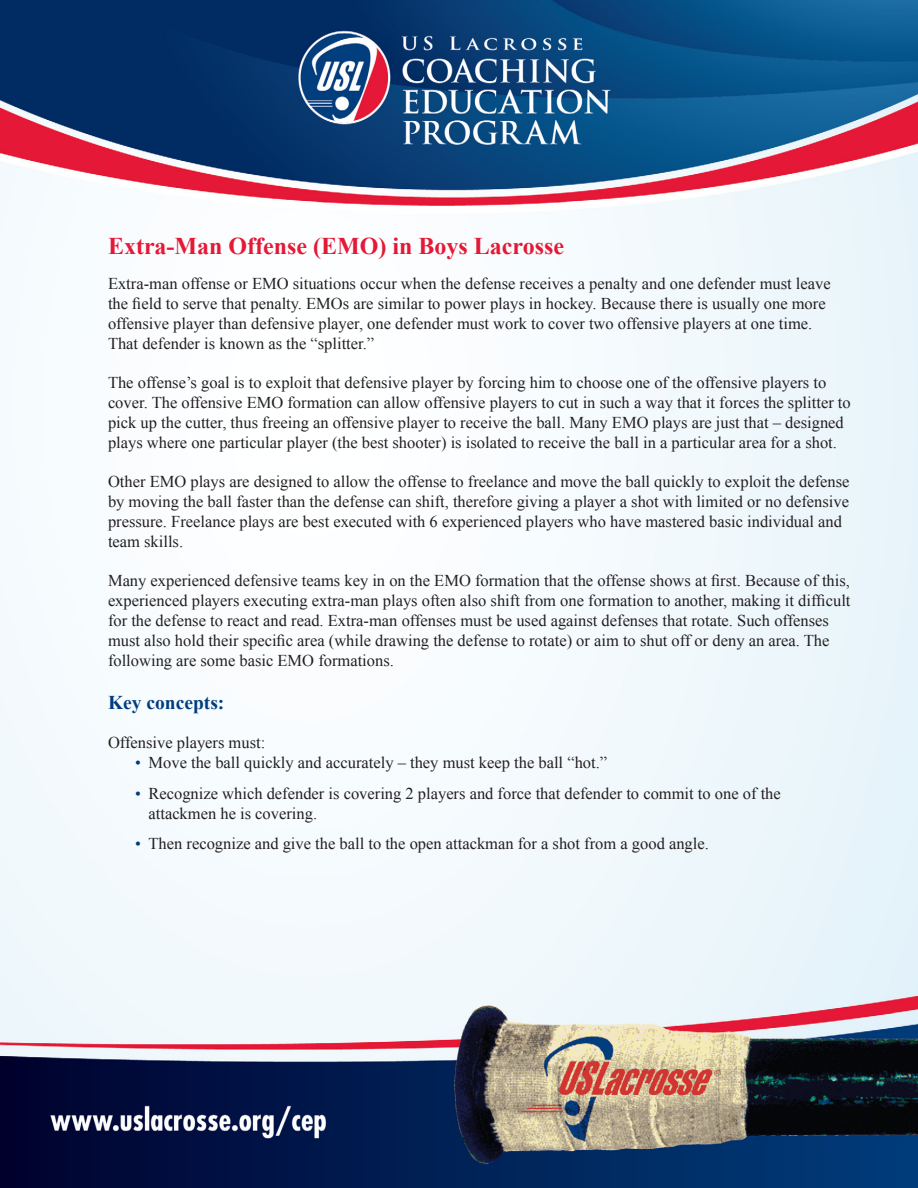
<style>
.page{position:relative;width:918px;height:1188px;background:#fff}
.page>*{position:absolute;margin:0;border:0;box-sizing:border-box;transform-origin:0 0}
.t1{font:700 24px "Times New Roman";color:#e51836}
.t2{font:700 19.5px "Times New Roman";color:#013d7d}
.t3{font:16.5px/19.8px "Times New Roman";color:#231f20}
.s1{color:#013d7d}
</style>
<div class="page">
<img style="left:0;top:0;width:918px;height:1188px">
<p class="t1" style="left:108px;top:229px;width:458px">Extra-Man Offense (EMO) in Boys Lacrosse</p>
<p class="t3" style="left:108px;top:274px;width:724px">Extra-man offense or EMO situations occur when the defense receives a penalty and one defender must leave</p>
<p class="t3" style="left:108px;top:293px;width:719px">the field to serve that penalty. EMOs are similar to power plays in hockey. Because there is usually one more</p>
<p class="t3" style="left:108px;top:313px;width:706px">offensive player than defensive player, one defender must work to cover two offensive players at one time.</p>
<p class="t3" style="left:108px;top:333px;width:268px">That defender is known as the “splitter.”</p>
<p class="t3" style="left:108px;top:373px;width:744px">The offense’s goal is to exploit that defensive player by forcing him to choose one of the offensive players to cover. The offensive EMO formation can allow offensive players to cut in such a way that it forces the splitter to pick up the cutter, thus freeing an offensive player to receive the ball. Many EMO plays are just that – designed plays where one particular player (the best shooter) is isolated to receive the ball in a particular area for a shot.</p>
<p class="t3" style="left:108px;top:472px;width:743px">Other EMO plays are designed to allow the offense to freelance and move the ball quickly to exploit the defense by moving the ball faster than the defense can shift, therefore giving a player a shot with limited or no defensive pressure. Freelance plays are best executed with 6 experienced players who have mastered basic individual and team skills.</p>
<p class="t3" style="left:108px;top:571px;width:744px">Many experienced defensive teams key in on the EMO formation that the offense shows at first. Because of this, experienced players executing extra-man plays often also shift from one formation to another, making it difficult for the defense to react and read. Extra-man offenses must be used against defenses that rotate. Such offenses must also hold their specific area (while drawing the defense to rotate) or aim to shut off or deny an area. The</p>
<p class="t3" style="left:108px;top:650px;width:287px">following are some basic EMO formations.</p>
<p class="t2" style="left:108px;top:689px;width:118px">Key concepts:</p>
<p class="t3" style="left:108px;top:733px;width:159px">Offensive players must:</p>
<p class="t3" style="left:135px;top:752px;width:474px"><span class="s1">•</span> Move the ball quickly and accurately – they must keep the ball “hot.”</p>
<p class="t3" style="left:135px;top:783px;width:647px"><span class="s1">•</span> Recognize which defender is covering 2 players and force that defender to commit to one of the</p>
<p class="t3" style="left:149px;top:803px;width:170px">attackmen he is covering.</p>
<p class="t3" style="left:135px;top:833px;width:575px"><span class="s1">•</span> Then recognize and give the ball to the open attackman for a shot from a good angle.</p>
</div>
